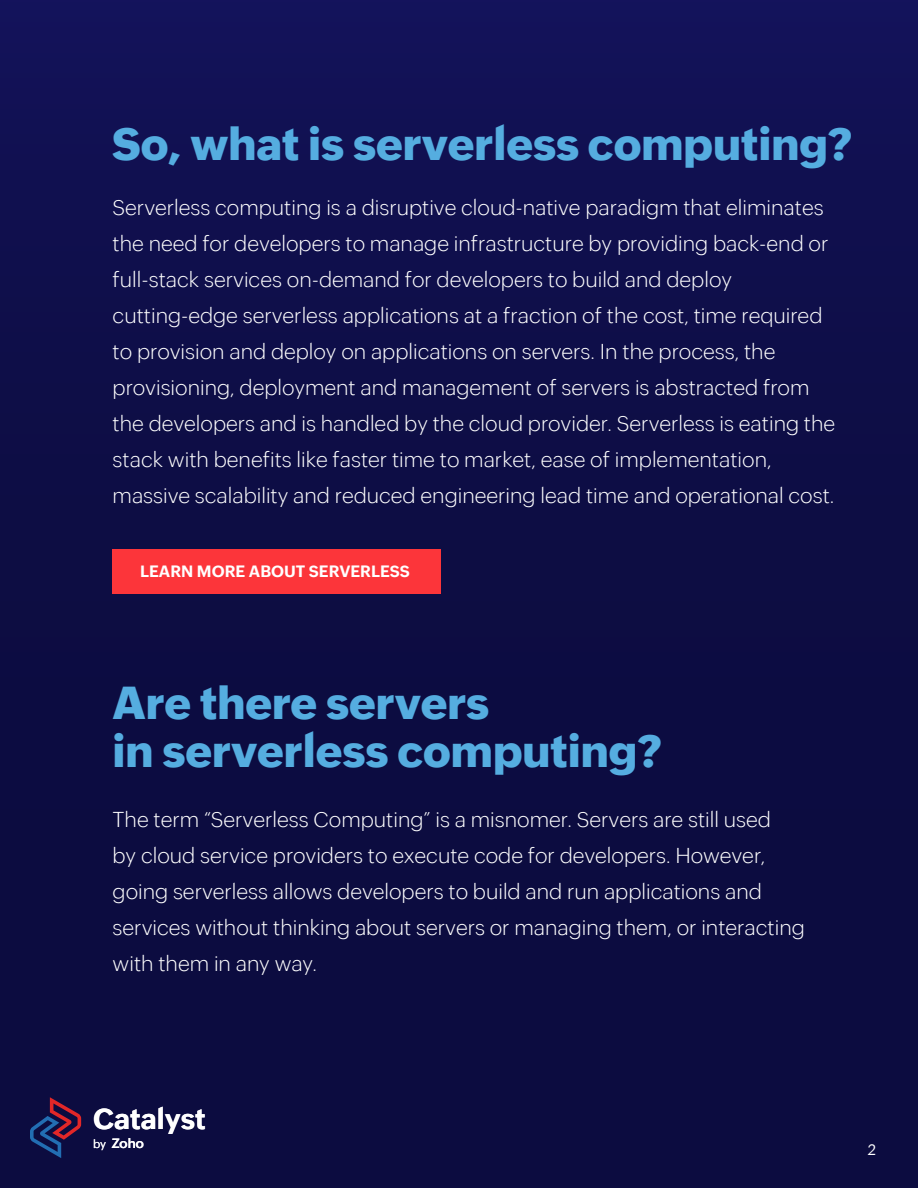
<style>
.page{position:relative;width:918px;height:1188px;background:#fff}
.page>*{position:absolute;margin:0;border:0;box-sizing:border-box;transform-origin:0 0}
.t1{font:800 45px/48px "Zoho Puvi";color:#55ade0}
.t2{font:700 28.65px "Zoho Puvi";color:#fff}
.t3{font:300 21px/36px "Zoho Puvi";color:#fff}
.t4{font:700 16.05px "Zoho Puvi";color:#fff}
.t5{font:15px "Zoho Puvi";color:#fff}
.t6{font:600 13.2px "Zoho Puvi";color:#fff}
.s1{font-weight:400;font-size:11.4px}
</style>
<div class="page">
<div style="left:0;top:0;width:918px;height:1188px;background:linear-gradient(to bottom,#111152,#0a0b3a)"></div>
<svg style="left:30px;top:1097px;width:51px;height:61px;background:#2c1d4c"></svg>
<div style="left:113px;top:549px;width:328px;height:45px;background:#fc353a"></div>
<h1 class="t1" style="left:112px;top:116px;width:742px">So, what is serverless computing?</h1>
<p class="t3" style="left:113px;top:188px;width:724px">Serverless computing is a disruptive cloud-native paradigm that eliminates the need for developers to manage infrastructure by providing back-end or full-stack services on-demand for developers to build and deploy cutting-edge serverless applications at a fraction of the cost, time required to provision and deploy on applications on servers. In the process, the provisioning, deployment and management of servers is abstracted from the developers and is handled by the cloud provider. Serverless is eating the stack with benefits like faster time to market, ease of implementation, massive scalability and reduced engineering lead time and operational cost.</p>
<p class="t4" style="left:140px;top:559px;width:271px">LEARN MORE ABOUT SERVERLESS</p>
<h1 class="t1" style="left:113px;top:675px;width:551px">Are there servers<br>in serverless computing?</h1>
<p class="t3" style="left:113px;top:800px;width:694px">The term “Serverless Computing” is a misnomer. Servers are still used<br>by cloud service providers to execute code for developers. However, going serverless allows developers to build and run applications and services without thinking about servers or managing them, or interacting with them in any way.</p>
<h2 class="t2" style="left:93px;top:1097px;width:114px">Catalyst</h2>
<p class="t6" style="left:93px;top:1133px;width:52px"><span class="s1">by</span> Zoho</p>
<p class="t5" style="left:868px;top:1138px;width:10px">2</p>
</div>
